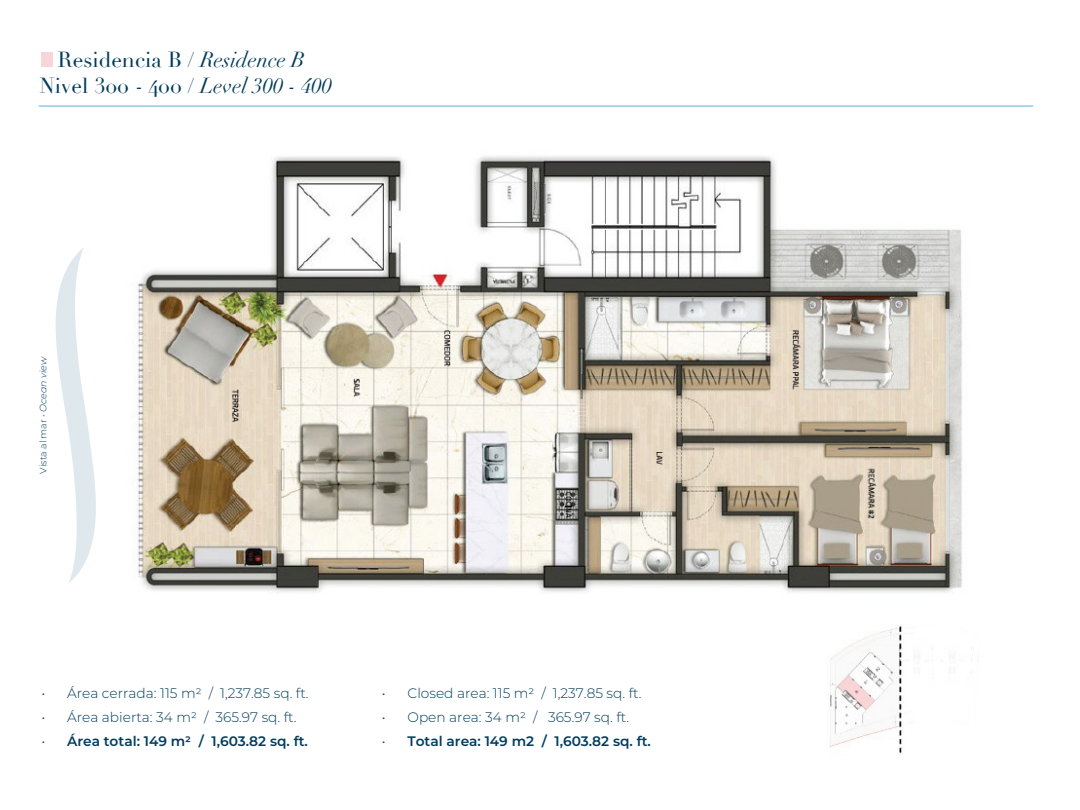
<style>
.page{position:relative;width:1080px;height:810px;background:#fff}
.page>*{position:absolute;margin:0;border:0;box-sizing:border-box;transform-origin:0 0}
.t1{font:21.25px/25.9px "Didot";color:#003c5b;text-align:center}
.t2{font:300 13.75px "Montserrat";color:#003c5b}
.t3{font:600 13.75px "Montserrat";color:#003c5b}
.t4{font:300 9.38px "Montserrat";color:#003c5b}
.s1{font-style:italic}
.s2{font-weight:300}
</style>
<div class="page">
<img style="left:830px;top:625px;width:85px;height:128px">
<img style="left:138px;top:156px;width:824px;height:437px">
<svg style="left:56px;top:248px;width:40px;height:335px"></svg>
<hr style="left:39px;top:105px;width:994px;height:2px;background:#74bddd">
<div style="left:41px;top:52px;width:12px;height:15px;background:#f8d5d8"></div>
<h1 class="t1" style="left:40px;top:47px;width:294px">Residencia B / <span class="s1">Residence B<br></span>Nivel 300 - 400 / <span class="s1">Level 300 - 400</span></h1>
<p class="t4" style="left:37px;top:474px;width:119px;rotate:-90deg">Vista al mar • <span class="s1">Ocean view</span></p>
<p class="t2" style="left:41px;top:684px;width:269px">• Área cerrada: 115 m2 / 1,237.85 sq. ft.</p>
<p class="t2" style="left:41px;top:708px;width:257px">• Área abierta: 34 m2 / 365.97 sq. ft.</p>
<p class="t3" style="left:41px;top:732px;width:268px"><span class="s2">•</span> Área total: 149 m2 / 1,603.82 sq. ft.</p>
<p class="t2" style="left:382px;top:684px;width:261px">• Closed area: 115 m2 / 1,237.85 sq. ft.</p>
<p class="t2" style="left:382px;top:708px;width:249px">• Open area: 34 m2 / 365.97 sq. ft.</p>
<p class="t3" style="left:382px;top:732px;width:271px"><span class="s2">•</span> Total area: 149 m2 / 1,603.82 sq. ft.</p>
</div>
